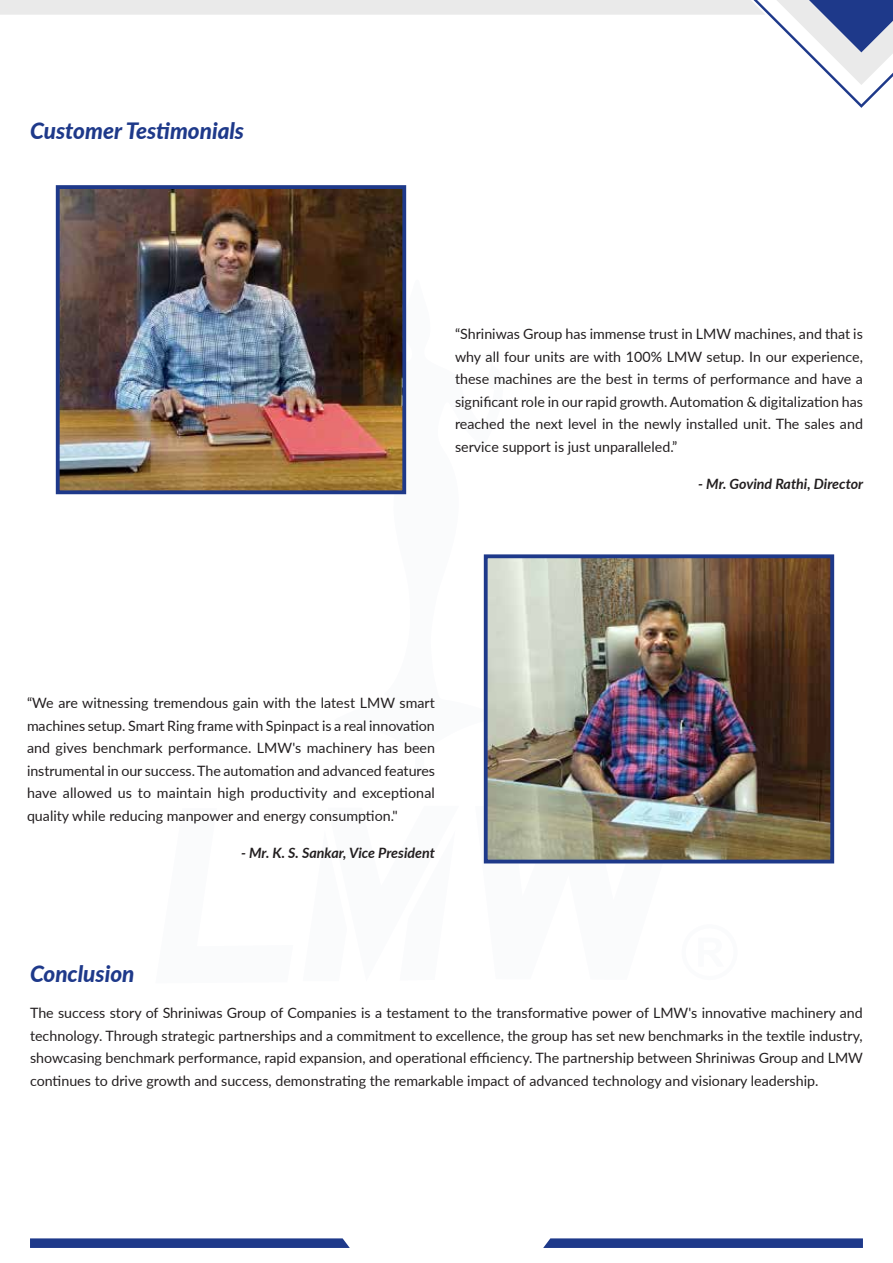
<style>
.page{position:relative;width:893px;height:1263px;background:#fff}
.page>*{position:absolute;margin:0;border:0;box-sizing:border-box;transform-origin:0 0}
.t1{font:italic 800 22.5px "Lato";color:#1e398a}
.t2{font:14.25px/22.5px "Lato";color:#231f20;text-align:justify}
.t3{font:italic 700 14.25px "Lato";color:#231f20}
</style>
<div class="page">
<svg style="left:0;top:0;width:893px;height:108px"></svg>
<svg style="left:30px;top:1238px;width:320px;height:10px;background:#2a4390"></svg>
<svg style="left:543px;top:1238px;width:320px;height:10px;background:#2a4390"></svg>
<svg style="left:333px;top:279px;width:151px;height:500px"></svg>
<svg style="left:483px;top:805px;width:255px;height:59px"></svg>
<img style="left:61px;top:190px;width:340px;height:299px">
<div style="left:56px;top:185px;width:350px;height:309px;border:4px solid #1e398a"></div>
<img style="left:489px;top:559px;width:340px;height:299px">
<div style="left:484px;top:554px;width:350px;height:309px;border:4px solid #1e398a"></div>
<h1 class="t1" style="left:30px;top:114px;width:216px">Customer Testimonials</h1>
<p class="t2" style="left:455px;top:322px;width:409px">“Shriniwas Group has immense trust in LMW machines, and that is why all four units are with 100% LMW setup. In our experience, these machines are the best in terms of performance and have a significant role in our rapid growth. Automation &amp; digitalization has reached the next level in the newly installed unit. The sales and service support is just unparalleled.”</p>
<p class="t3" style="left:698px;top:473px;width:167px">- Mr. Govind Rathi, Director</p>
<p class="t2" style="left:27px;top:691px;width:410px">“We are witnessing tremendous gain with the latest LMW smart machines setup. Smart Ring frame with Spinpact is a real innovation and gives benchmark performance. LMW's machinery has been instrumental in our success. The automation and advanced features have allowed us to maintain high productivity and exceptional quality while reducing manpower and energy consumption."</p>
<p class="t3" style="left:241px;top:843px;width:195px">- Mr. K. S. Sankar, Vice President</p>
<h1 class="t1" style="left:30px;top:957px;width:106px">Conclusion</h1>
<p class="t2" style="left:30px;top:1001px;width:834px">The success story of Shriniwas Group of Companies is a testament to the transformative power of LMW's innovative machinery and technology. Through strategic partnerships and a commitment to excellence, the group has set new benchmarks in the textile industry, showcasing benchmark performance, rapid expansion, and operational efficiency. The partnership between Shriniwas Group and LMW continues to drive growth and success, demonstrating the remarkable impact of advanced technology and visionary leadership.</p>
</div>
